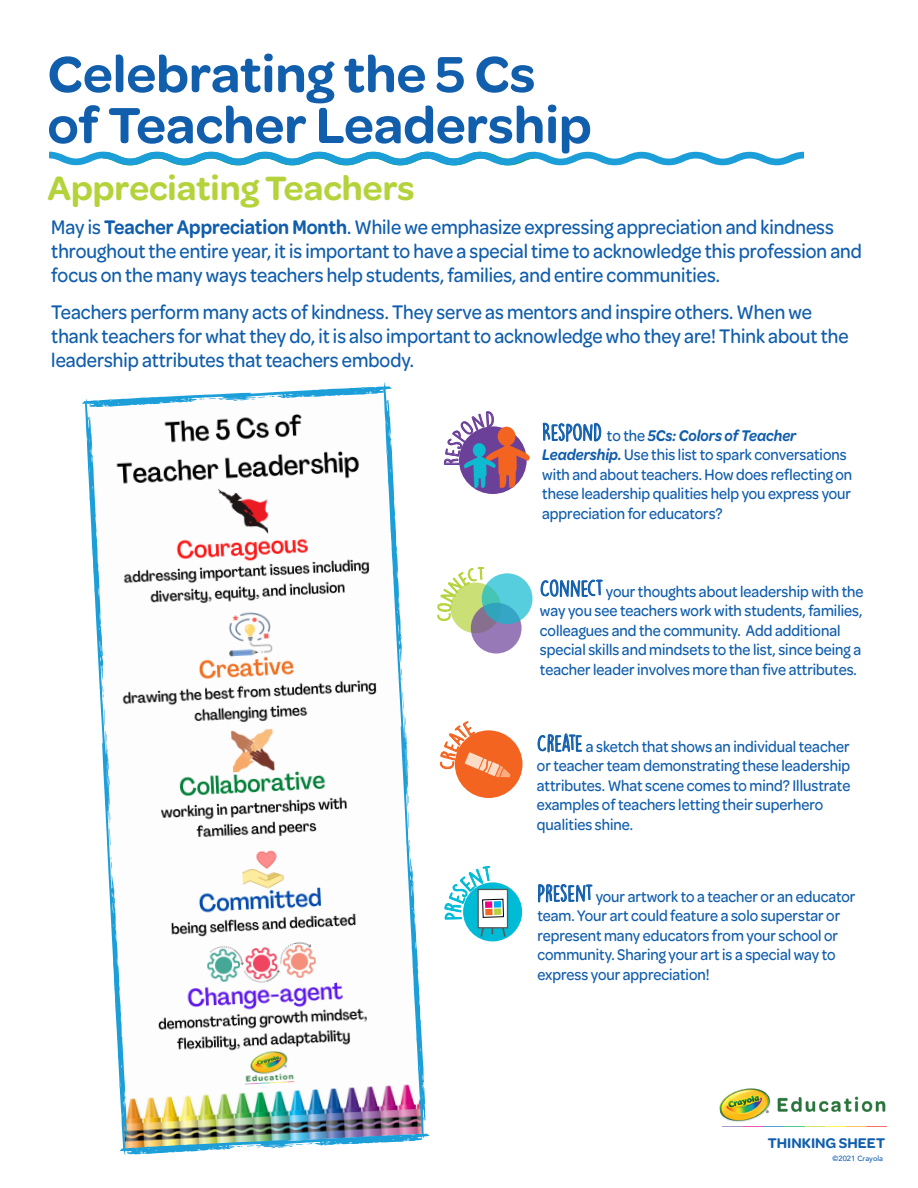
<style>
.page{position:relative;width:918px;height:1188px;background:#fff}
.page>*{position:absolute;margin:0;border:0;box-sizing:border-box;transform-origin:0 0}
.t1{font:600 54px "Omnes";color:#115eac}
.t2{font:600 36px "Omnes";color:#b4d33b}
.t3{font:500 21px/24px "Omnes";color:#115eac;scale:.9 1}
.t4{font:16.95px "DK Lemon Yellow Sun";color:#b4d33b;scale:1.33 1}
.t5{font:500 16.5px/19.5px "Omnes";color:#115eac;scale:.9 1}
.t6{font:600 15px "Omnes";color:#115eac}
.t7{font:500 7.5px "Avenir";color:#115eac}
.s1{font-weight:600}
.s2{font-family:"DK Lemon Yellow Sun";font-weight:400;font-size:21px}
.s3{font-weight:600;font-style:italic}
</style>
<div class="page">
<svg style="left:49px;top:152px;width:755px;height:13px"></svg>
<div style="left:455px;top:730px;width:68px;height:68px;background:#f36421;border-radius:50%"></div>
<div style="left:459px;top:426px;width:68px;height:68px;background:#6b4099;border-radius:50%"></div>
<div style="left:463px;top:882px;width:59px;height:59px;background:#00bbd6;border-radius:50%"></div>
<div style="left:478px;top:889px;width:30px;height:39px;background:#58595b"></div>
<svg style="left:445px;top:866px;width:62px;height:72px"></svg>
<div style="left:494px;top:901px;width:7px;height:7px;background:#00aeef"></div>
<div style="left:485px;top:901px;width:7px;height:7px;background:#ec008c"></div>
<div style="left:494px;top:908px;width:7px;height:7px;background:#b5d33b"></div>
<div style="left:485px;top:909px;width:8px;height:6px;background:#f26522"></div>
<svg style="left:450px;top:583px;width:51px;height:50px"></svg>
<svg style="left:471px;top:603px;width:51px;height:51px"></svg>
<svg style="left:482px;top:573px;width:51px;height:51px;background:#4ec3d1"></svg>
<img style="left:719px;top:1088px;width:167px;height:34px">
<svg style="left:82px;top:383px;width:347px;height:772px"></svg>
<svg style="left:454px;top:730px;width:58px;height:49px"></svg>
<svg style="left:459px;top:426px;width:71px;height:62px"></svg>
<svg style="left:450px;top:582px;width:27px;height:40px"></svg>
<p class="t1" style="left:48px;top:35px;width:489px">Celebrating the 5 Cs</p>
<p class="t1" style="left:48px;top:86px;width:546px">of Teacher Leadership</p>
<p class="t2" style="left:48px;top:162px;width:369px">Appreciating Teachers</p>
<p class="t3" style="left:51px;top:214px;width:902px">May is <span class="s1">Teacher Appreciation Month</span>. While we emphasize expressing appreciation and kindness throughout the entire year, it is important to have a special time to acknowledge this profession and focus on the many ways teachers help students, families, and entire communities.</p>
<p class="t3" style="left:51px;top:299px;width:887px">Teachers perform many acts of kindness. They serve as mentors and inspire others. When we thank teachers for what they do, it is also important to acknowledge who they are! Think about the leadership attributes that teachers embody.</p>
<p class="t4" style="left:477px;top:564px;width:8px">T</p>
<p class="t5" style="left:542px;top:425px;width:346px"><span class="s2">RESPOND</span> to the <span class="s3">5Cs: Colors of Teacher Leadership.</span> Use this list to spark conversations with and about teachers. How does reflecting on these leadership qualities help you express your appreciation for educators?</p>
<p class="t5" style="left:540px;top:581px;width:361px"><span class="s2">CONNECT</span> your thoughts about leadership with the way you see teachers work with students, families, colleagues and the community. Add additional special skills and mindsets to the list, since being a teacher leader involves more than five attributes.</p>
<p class="t5" style="left:537px;top:736px;width:350px"><span class="s2">CREATE</span> a sketch that shows an individual teacher or teacher team demonstrating these leadership attributes. What scene comes to mind? Illustrate examples of teachers letting their superhero qualities shine.</p>
<p class="t5" style="left:537px;top:886px;width:355px"><span class="s2">PRESENT</span> your artwork to a teacher or an educator team. Your art could feature a solo superstar or represent many educators from your school or community. Sharing your art is a special way to express your appreciation!</p>
<p class="t6" style="left:768px;top:1133px;width:119px">THINKING SHEET</p>
<p class="t7" style="left:833px;top:1152px;width:52px">©2021 Crayola</p>
</div>
